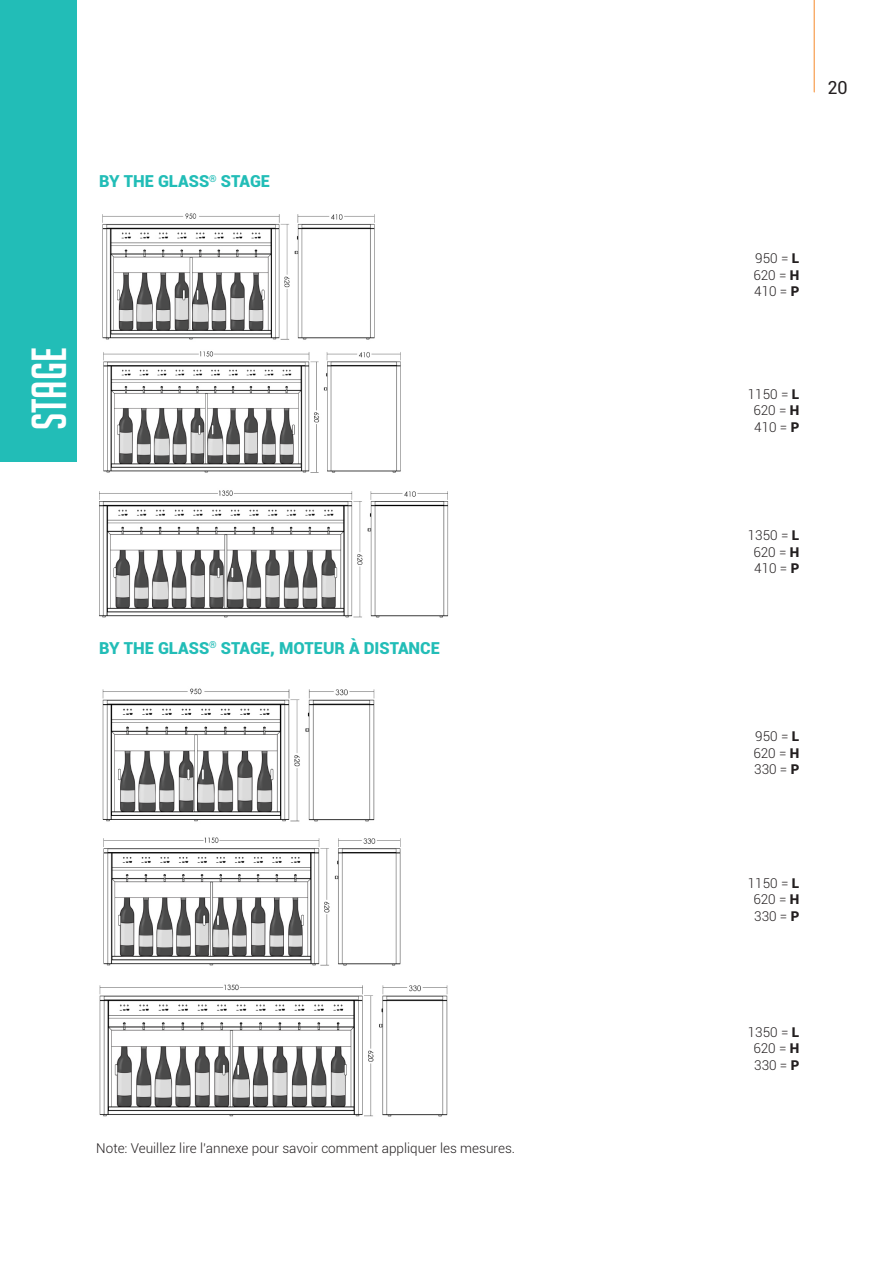
<style>
.page{position:relative;width:893px;height:1263px;background:#fff}
.page>*{position:absolute;margin:0;border:0;box-sizing:border-box;transform-origin:0 0}
.t1{font:48px "Big Noodle Titling";color:#fff}
.t2{font:18px "Roboto";color:#231f20}
.t3{font:900 16.5px "Roboto";color:#22bdb7}
.t4{font:300 13.5px/16.5px "Roboto";color:#231f20;text-align:center}
.s1{font-weight:900}
</style>
<div class="page">
<div style="left:0;top:0;width:76px;height:461px;background:#22bdb7"></div>
<img style="left:102px;top:688px;width:273px;height:134px">
<img style="left:102px;top:213px;width:273px;height:127px">
<img style="left:103px;top:837px;width:298px;height:129px">
<img style="left:103px;top:351px;width:298px;height:122px">
<img style="left:99px;top:984px;width:349px;height:133px">
<img style="left:99px;top:490px;width:350px;height:128px">
<hr style="left:814px;top:0;width:1px;height:92px;background:#f6892b">
<p class="t3" style="left:99px;top:170px;width:173px">BY THE GLASS<sup>®</sup> STAGE</p>
<h1 class="t1" style="left:23px;top:430px;width:84px;rotate:-90deg">stage</h1>
<p class="t3" style="left:99px;top:636px;width:342px">BY THE GLASS<sup>®</sup> STAGE, MOTEUR À DISTANCE</p>
<p class="t4" style="left:96px;top:1139px;width:420px">Note: Veuillez lire l’annexe pour savoir comment appliquer les mesures.</p>
<h2 class="t2" style="left:827px;top:75px;width:22px">20</h2>
<p class="t4" style="left:753px;top:250px;width:48px;text-align:justify">950 = <span class="s1">L </span>620 = <span class="s1">H </span>410 = <span class="s1">P</span></p>
<p class="t4" style="left:748px;top:385px;width:53px">1150 = <span class="s1">L<br></span>620 = <span class="s1">H<br></span>410 = <span class="s1">P</span></p>
<p class="t4" style="left:748px;top:527px;width:53px">1350 = <span class="s1">L<br></span>620 = <span class="s1">H<br></span>410 = <span class="s1">P</span></p>
<p class="t4" style="left:753px;top:728px;width:48px;text-align:justify">950 = <span class="s1">L </span>620 = <span class="s1">H </span>330 = <span class="s1">P</span></p>
<p class="t4" style="left:748px;top:874px;width:53px">1150 = <span class="s1">L<br></span>620 = <span class="s1">H<br></span>330 = <span class="s1">P</span></p>
<p class="t4" style="left:748px;top:1023px;width:53px">1350 = <span class="s1">L<br></span>620 = <span class="s1">H<br></span>330 = <span class="s1">P</span></p>
</div>
